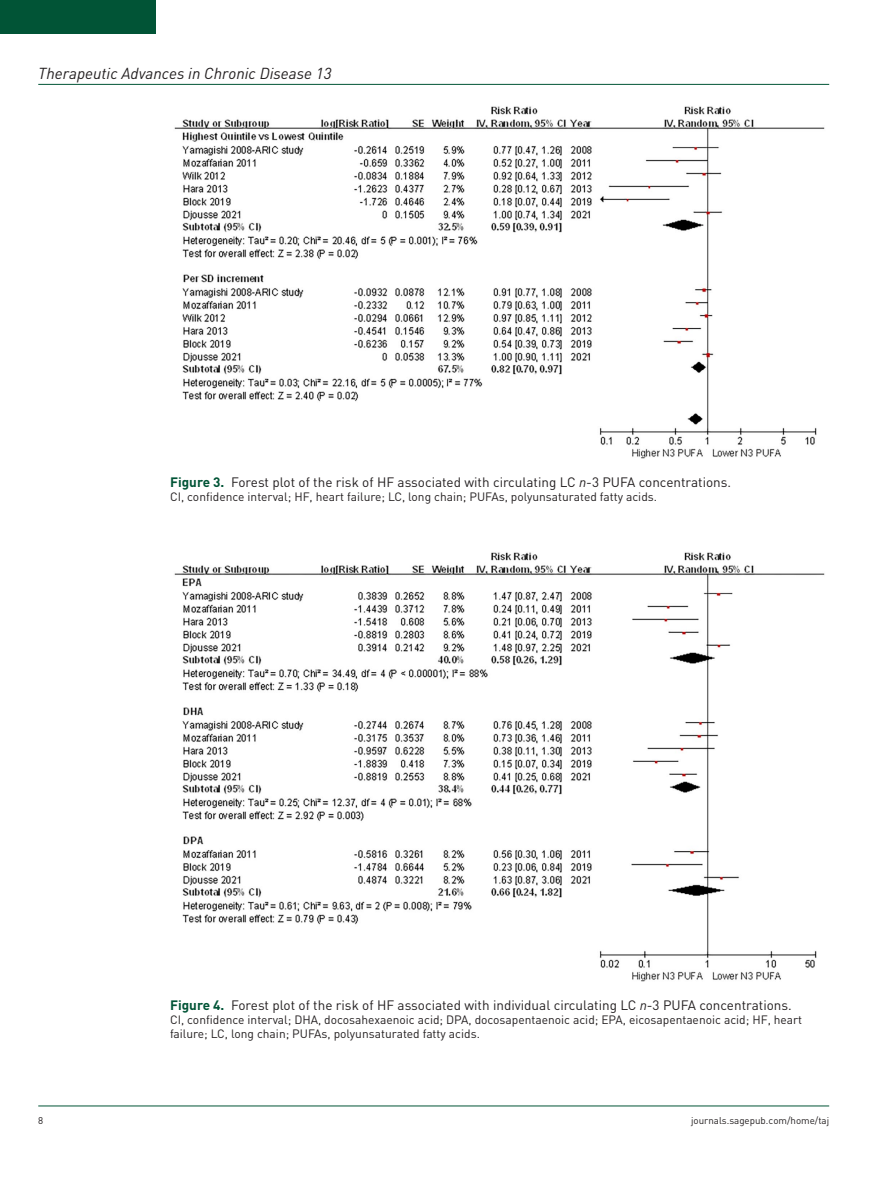
<style>
.page{position:relative;width:893px;height:1191px;background:#fff}
.page>*{position:absolute;margin:0;border:0;box-sizing:border-box;transform-origin:0 0}
.t1{font:italic 15.75px "DIN";color:#231f20}
.t2{font:13.5px "DIN";color:#231f20}
.t3{font:12px/14.2px "DIN";color:#231f20}
.t4{font:9.75px "DIN";color:#231f20}
.s1{font-weight:700;color:#015436}
.s2{font-style:italic}
</style>
<div class="page">
<hr style="left:38px;top:84px;width:791px;height:1px;background:#015436">
<hr style="left:38px;top:1105px;width:791px;height:1px;background:#015436">
<div style="left:0;top:0;width:155px;height:34px;background:#015436"></div>
<img style="left:174px;top:552px;width:651px;height:430px">
<img style="left:174px;top:106px;width:651px;height:353px">
<h1 class="t1" style="left:38px;top:63px;width:295px">Therapeutic Advances in Chronic Disease 13</h1>
<p class="t2" style="left:170px;top:474px;width:563px"><span class="s1">Figure 3.</span> Forest plot of the risk of HF associated with circulating LC <span class="s2">n</span>-3 PUFA concentrations.</p>
<p class="t3" style="left:170px;top:489px;width:488px">CI, confidence interval; HF, heart failure; LC, long chain; PUFAs, polyunsaturated fatty acids.</p>
<p class="t2" style="left:170px;top:996px;width:623px"><span class="s1">Figure 4.</span> Forest plot of the risk of HF associated with individual circulating LC <span class="s2">n</span>-3 PUFA concentrations.</p>
<p class="t3" style="left:170px;top:1012px;width:634px">CI, confidence interval; DHA, docosahexaenoic acid; DPA, docosapentaenoic acid; EPA, eicosapentaenoic acid; HF, heart failure; LC, long chain; PUFAs, polyunsaturated fatty acids.</p>
<p class="t4" style="left:38px;top:1114px;width:7px">8</p>
<p class="t4" style="left:691px;top:1114px;width:140px">journals.sagepub.com/home/taj</p>
</div>
